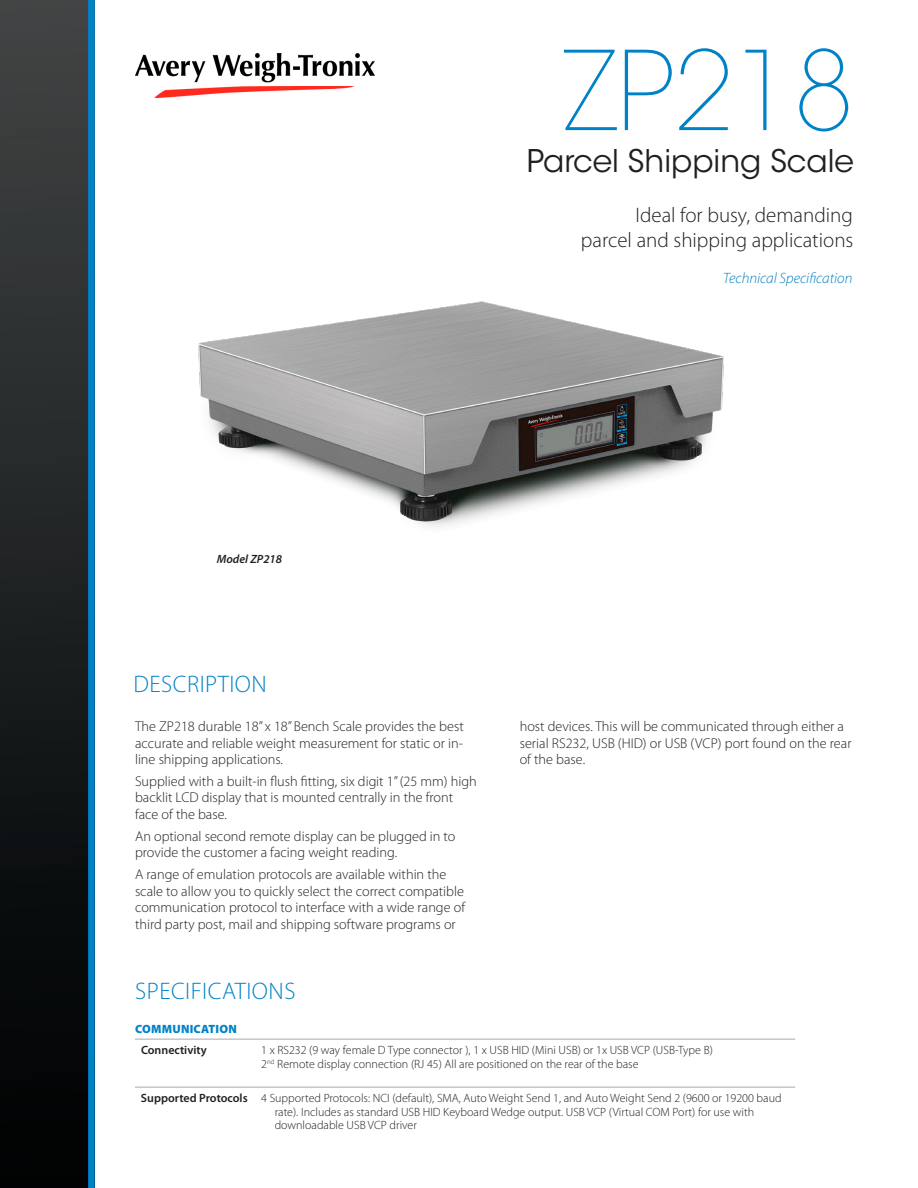
<style>
.page{position:relative;width:918px;height:1188px;background:#fff}
.page>*{position:absolute;margin:0;border:0;box-sizing:border-box;transform-origin:0 0}
.t1{font:200 108.75px "ITC Avant Garde Std";color:#0082c8}
.t2{font:31.05px "ITC Avant Garde Std";color:#231f20}
.t3{font:300 24px "Myriad Pro";letter-spacing:.02em;color:#0082c8}
.t4{font:300 21px/25.2px "Myriad Pro";color:#231f20;text-align:right}
.t5{font:italic 300 15px "Myriad Pro";color:#0082c8}
.t6{font:300 14.25px/16.5px "Myriad Pro";color:#231f20}
.t7{font:300 12px/13.5px "Myriad Pro";color:#231f20}
.t8{font:900 12px "Myriad Pro";letter-spacing:.02em;color:#0082c8}
.t9{font:600 12px "Myriad Pro";color:#231f20}
.t10{font:italic 600 12px "Myriad Pro";color:#231f20}
.s1{font-weight:600}
</style>
<div class="page">
<div style="left:0;top:0;width:94px;height:1188px;background:linear-gradient(to bottom,#424545,#000)"></div>
<div style="left:88px;top:0;width:7px;height:1188px;background:#0082c8"></div>
<hr style="left:135px;top:1039px;width:120px;height:1px;background:#a8a9ad">
<hr style="left:255px;top:1039px;width:540px;height:1px;background:#a8a9ad">
<hr style="left:135px;top:1087px;width:120px;height:1px;background:#a8a9ad">
<hr style="left:255px;top:1087px;width:540px;height:1px;background:#a8a9ad">
<img style="left:135px;top:54px;width:239px;height:43px">
<img style="left:198px;top:301px;width:526px;height:226px">
<h1 class="t1" style="left:563px;top:27px;width:292px">ZP218</h1>
<h2 class="t2" style="left:527px;top:142px;width:329px">Parcel Shipping Scale</h2>
<h3 class="t4" style="left:581px;top:202px;width:274px">Ideal for busy, demanding parcel and shipping applications</h3>
<p class="t5" style="left:723px;top:270px;width:131px">Technical Specification</p>
<p class="t10" style="left:217px;top:552px;width:67px">Model ZP218</p>
<h3 class="t3" style="left:134px;top:671px;width:135px">DESCRIPTION</h3>
<p class="t6" style="left:135px;top:718px;width:330px;text-align:justify">The ZP218 durable 18” x 18” Bench Scale provides the best accurate and reliable weight measurement for static or in&shy;line shipping applications.</p>
<p class="t6" style="left:135px;top:773px;width:343px">Supplied with a built-in flush fitting, six digit 1” (25 mm) high backlit LCD display that is mounted centrally in the front face of the base.</p>
<p class="t6" style="left:135px;top:828px;width:322px">An optional second remote display can be plugged in to provide the customer a facing weight reading.</p>
<p class="t6" style="left:135px;top:867px;width:332px">A range of emulation protocols are available within the scale to allow you to quickly select the correct compatible communication protocol to interface with a wide range of third party post, mail and shipping software programs or</p>
<p class="t6" style="left:520px;top:718px;width:333px">host devices. This will be communicated through either a serial RS232, USB (HID) or USB (VCP) port found on the rear of the base.</p>
<h3 class="t3" style="left:135px;top:977px;width:162px">SPECIFICATIONS</h3>
<p class="t8" style="left:135px;top:1022px;width:103px">COMMUNICATION</p>
<p class="t9" style="left:141px;top:1043px;width:67px">Connectivity</p>
<p class="t7" style="left:261px;top:1044px;width:453px">1 x RS232 (9 way female D Type connector ), 1 x USB HID (Mini USB) or 1x USB VCP (USB-Type B)<br>2<sup>nd</sup> Remote display connection (RJ 45) All are positioned on the rear of the base</p>
<p class="t7" style="left:275px;top:1092px;width:508px;text-indent:-134px"><span class="s1">Supported Protocols</span> 4 Supported Protocols: NCI (default), SMA, Auto Weight Send 1, and Auto Weight Send 2 (9600 or 19200 baud rate). Includes as standard USB HID Keyboard Wedge output. USB VCP (Virtual COM Port) for use with downloadable USB VCP driver</p>
</div>
